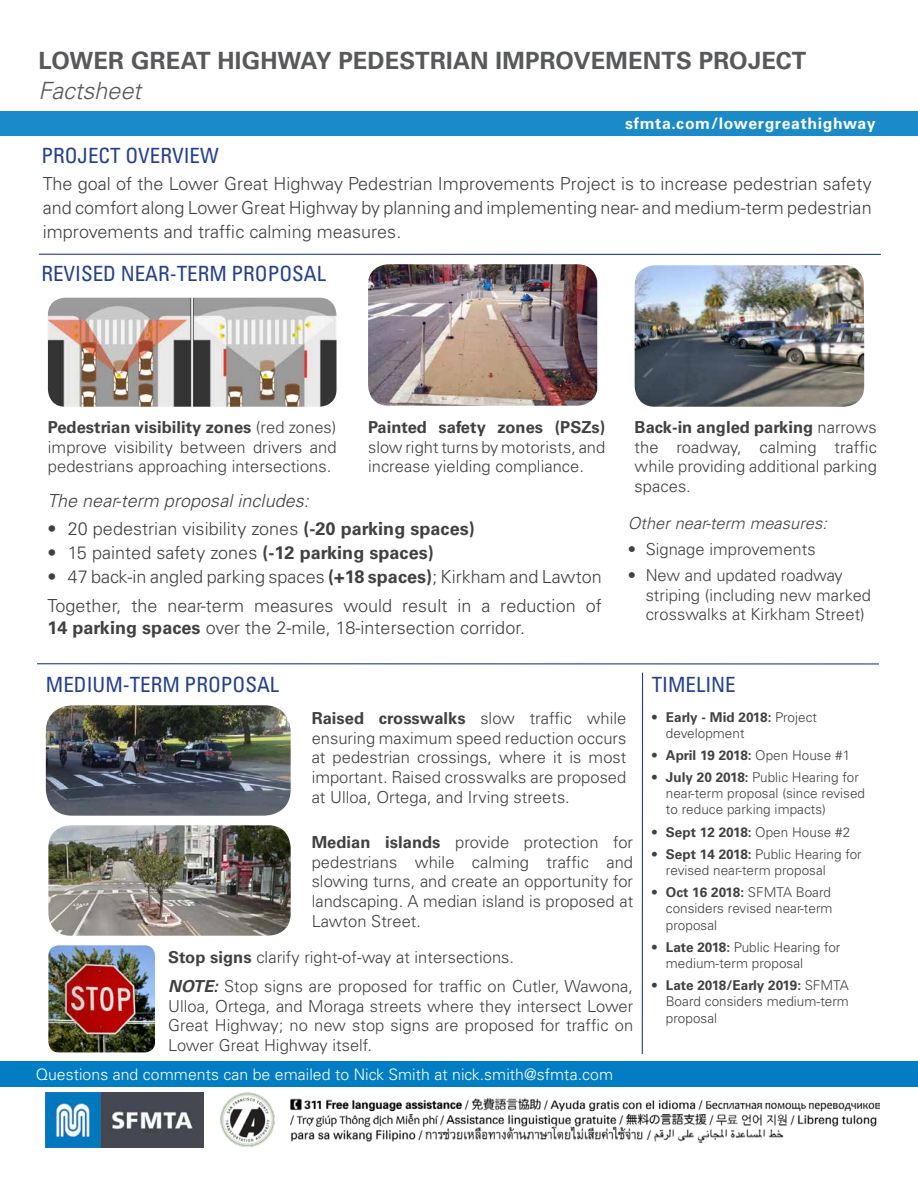
<style>
.page{position:relative;width:918px;height:1188px;background:#fff}
.page>*{position:absolute;margin:0;border:0;box-sizing:border-box;transform-origin:0 0}
.t1{font:700 23.7px "Univers";letter-spacing:.005em;color:#58595b}
.t2{font:italic 300 23.7px "Univers";letter-spacing:-.01em;color:#58595b}
.t3{font:condensed 21px "Univers";color:#25408f}
.t4{font:300 18px/24px "Univers";letter-spacing:.005em;color:#414042;text-align:justify}
.t5{font:italic 300 18px "Univers";letter-spacing:.005em;color:#414042}
.t6{font:300 16.5px/19.8px "Univers";letter-spacing:.005em;color:#414042;text-align:justify}
.t7{font:700 16.5px "Univers";letter-spacing:.005em;color:#414042}
.t8{font:italic 300 16.5px "Univers";letter-spacing:.005em;color:#414042}
.t9{font:300 15.9px "Univers";letter-spacing:.005em;color:#fff}
.t10{font:700 15.9px "Univers";letter-spacing:.04em;color:#fff}
.t11{font:300 13.5px/16.2px "Univers";letter-spacing:.005em;color:#414042}
.t12{font:700 13.5px "Univers";letter-spacing:.005em;color:#414042}
.s1{font-weight:700}
.s2{font-weight:700;font-style:italic}
.s3{font-weight:300}
</style>
<div class="page">
<div style="left:0;top:112px;width:918px;height:24px;background:#1a8ac9"></div>
<div style="left:0;top:1061px;width:918px;height:26px;background:#007dc3"></div>
<img style="left:291px;top:1098px;width:588px;height:44px">
<img style="left:48px;top:298px;width:289px;height:109px">
<img style="left:368px;top:264px;width:229px;height:142px">
<img style="left:635px;top:265px;width:229px;height:142px">
<img style="left:46px;top:705px;width:245px;height:111px">
<img style="left:48px;top:825px;width:243px;height:111px">
<img style="left:220px;top:1092px;width:55px;height:55px">
<hr style="left:37px;top:663px;width:842px;height:2px;background:#25408f">
<hr style="left:642px;top:673px;width:1px;height:381px;background:#25408f">
<hr style="left:39px;top:254px;width:842px;height:1px;background:#25408f">
<img style="left:46px;top:1092px;width:157px;height:55px">
<img style="left:48px;top:945px;width:107px;height:107px">
<h1 class="t1" style="left:38px;top:46px;width:770px">LOWER GREAT HIGHWAY PEDESTRIAN IMPROVEMENTS PROJECT</h1>
<h1 class="t2" style="left:38px;top:76px;width:104px">Factsheet</h1>
<p class="t3" style="left:41px;top:143px;width:179px">PROJECT OVERVIEW</p>
<p class="t10" style="left:625px;top:114px;width:252px">sfmta.com/lowergreathighway</p>
<p class="t4" style="left:43px;top:172px;width:830px">The goal of the Lower Great Highway Pedestrian Improvements Project is to increase pedestrian safety and comfort along Lower Great Highway by planning and implementing near- and medium-term pedestrian improvements and traffic calming measures.</p>
<p class="t3" style="left:41px;top:260px;width:286px">REVISED NEAR-TERM PROPOSAL</p>
<p class="t7" style="left:368px;top:417px;width:239px">Painted safety zones (PSZs)</p>
<p class="t6" style="left:368px;top:437px;width:239px">slow right turns by motorists, and increase yielding compliance.</p>
<p class="t6" style="left:48px;top:417px;width:290px"><span class="s1">Pedestrian visibility zones</span> (red zones) improve visibility between drivers and pedestrians approaching intersections.</p>
<p class="t6" style="left:635px;top:417px;width:244px"><span class="s1">Back-in angled parking</span> narrows the roadway, calming traffic while providing additional parking spaces.</p>
<p class="t5" style="left:47px;top:490px;width:263px">The near-term proposal includes:</p>
<p class="t4" style="left:47px;top:517px;width:429px">• 20 pedestrian visibility zones <span class="s1">(-20 parking spaces)</span></p>
<p class="t4" style="left:47px;top:540px;width:388px">• 15 painted safety zones <span class="s1">(-12 parking spaces)</span></p>
<p class="t4" style="left:47px;top:562px;width:556px;line-height:29.5px">• 47 back-in angled parking spaces <span class="s1">(+18 spaces)</span>; Kirkham and Lawton<br>Together, the near-term measures would result in a reduction of</p>
<p class="t4" style="left:47px;top:615px;width:479px"><span class="s1">14 parking spaces</span> over the 2-mile, 18-intersection corridor.</p>
<p class="t8" style="left:628px;top:514px;width:201px">Other near-term measures:</p>
<p class="t6" style="left:628px;top:540px;width:189px">• Signage improvements</p>
<p class="t6" style="left:646px;top:565px;width:227px;text-align:left;text-indent:-18px">• New and updated roadway striping (including new marked crosswalks at Kirkham Street)</p>
<p class="t3" style="left:46px;top:672px;width:235px">MEDIUM-TERM PROPOSAL</p>
<p class="t3" style="left:652px;top:672px;width:85px">TIMELINE</p>
<p class="t6" style="left:312px;top:708px;width:316px"><span class="s1">Raised crosswalks</span> slow traffic while ensuring maximum speed reduction occurs at pedestrian crossings, where it is most important. Raised crosswalks are proposed at Ulloa, Ortega, and Irving streets.</p>
<p class="t6" style="left:312px;top:832px;width:323px"><span class="s1">Median islands</span> provide protection for pedestrians while calming traffic and slowing turns, and create an opportunity for landscaping. A median island is proposed at Lawton Street.</p>
<p class="t6" style="left:168px;top:943px;width:467px;line-height:28.8px"><span class="s1">Stop signs</span> clarify right-of-way at intersections.<br><span class="s2">NOTE:</span> Stop signs are proposed for traffic on Cutler, Wawona,</p>
<p class="t6" style="left:168px;top:996px;width:467px">Ulloa, Ortega, and Moraga streets where they intersect Lower Great Highway; no new stop signs are proposed for traffic on Lower Great Highway itself.</p>
<p class="t9" style="left:36px;top:1065px;width:579px">Questions and comments can be emailed to Nick Smith at nick.smith@sfmta.com</p>
<p class="t11" style="left:666px;top:709px;width:153px;text-indent:-14px"><span class="s1">• Early - Mid 2018:</span> Project development</p>
<p class="t12" style="left:652px;top:747px;width:199px">• April 19 2018: <span class="s3">Open House #1</span></p>
<p class="t11" style="left:666px;top:769px;width:201px;text-indent:-14px"><span class="s1">• July 20 2018:</span> Public Hearing for near-term proposal (since revised to reduce parking impacts)</p>
<p class="t12" style="left:652px;top:824px;width:199px">• Sept 12 2018: <span class="s3">Open House #2</span></p>
<p class="t11" style="left:666px;top:846px;width:197px;text-indent:-14px"><span class="s1">• Sept 14 2018:</span> Public Hearing for revised near-term proposal</p>
<p class="t11" style="left:666px;top:884px;width:168px;text-align:justify;text-indent:-14px"><span class="s1">• Oct 16 2018:</span> SFMTA Board considers revised near-term proposal</p>
<p class="t11" style="left:666px;top:939px;width:176px;text-indent:-14px"><span class="s1">• Late 2018:</span> Public Hearing for medium-term proposal</p>
<p class="t11" style="left:666px;top:977px;width:185px;text-align:justify;text-indent:-14px"><span class="s1">• Late 2018/Early 2019:</span> SFMTA Board considers medium-term proposal</p>
</div>
